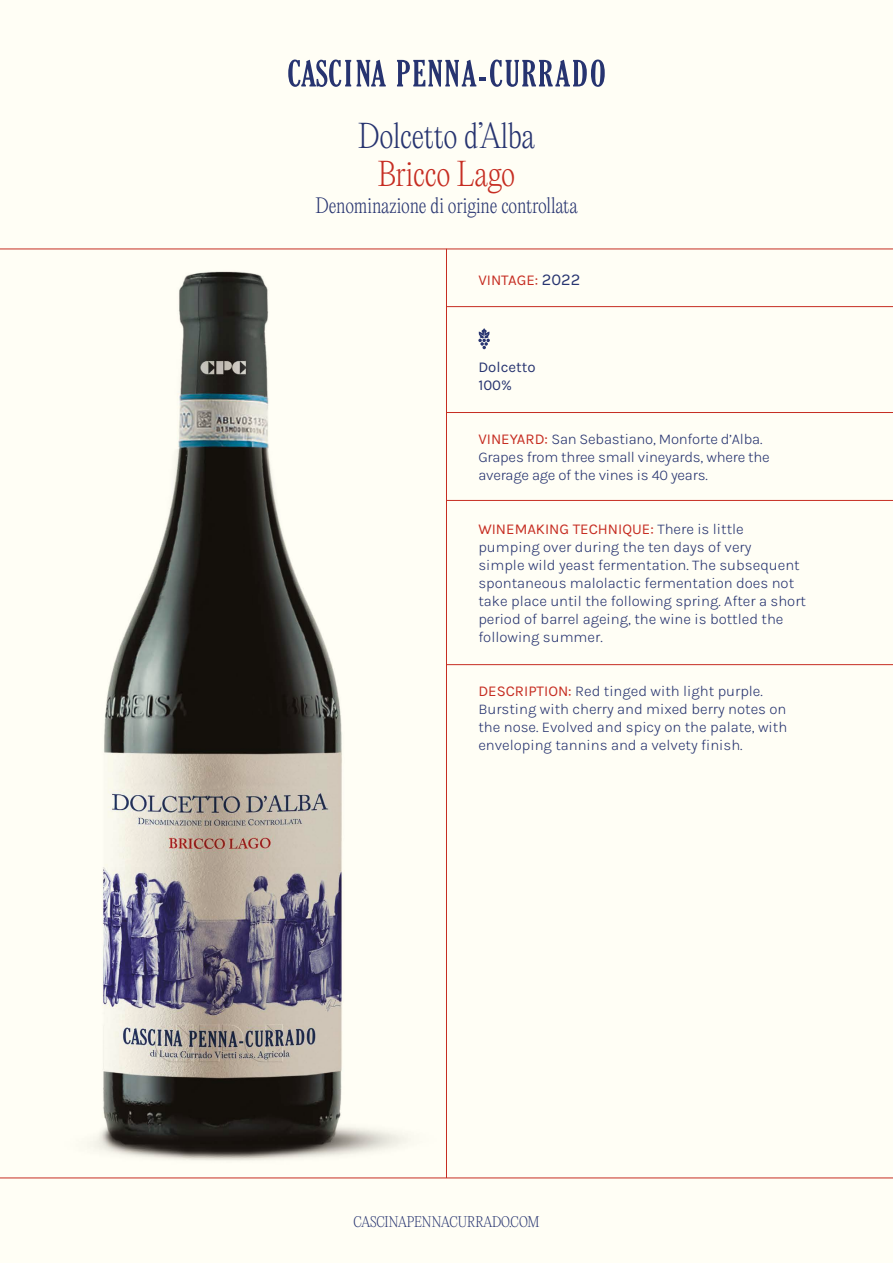
<style>
.page{position:relative;width:893px;height:1263px;background:#fffef5}
.page>*{position:absolute;margin:0;border:0;box-sizing:border-box;transform-origin:0 0}
.t1{font:200 31.5px "PP Editorial New";letter-spacing:-.005em;color:#273470}
.t2{font:200 31.5px "PP Editorial New";letter-spacing:-.005em;color:#c62d22}
.t3{font:200 19.5px "PP Editorial New";letter-spacing:-.01em;color:#273470}
.t4{font:300 15px/18px "Karla";color:#273470}
.t5{font:15px/18px "Karla";color:#273470}
.t6{font:15px "Karla";color:#c62d22}
.t7{font:200 13.5px "PP Editorial New";color:#273470}
.s1{font-size:16.5px;color:#273470}
.s2{font-weight:400;color:#c62d22}
</style>
<div class="page">
<svg style="left:478px;top:328px;width:12px;height:21px"></svg>
<img style="left:0;top:250px;width:447px;height:928px">
<hr style="left:446px;top:412px;width:447px;height:1px;background:#c62d22">
<hr style="left:446px;top:500px;width:447px;height:1px;background:#c62d22">
<hr style="left:446px;top:664px;width:447px;height:1px;background:#c62d22">
<svg style="left:288px;top:60px;width:63px;height:27px"></svg>
<svg style="left:357px;top:60px;width:29px;height:27px"></svg>
<svg style="left:397px;top:60px;width:208px;height:27px"></svg>
<hr style="left:0;top:249px;width:893px;height:1px;background:#c62d22">
<hr style="left:447px;top:306px;width:446px;height:1px;background:#c62d22">
<hr style="left:0;top:1178px;width:893px;height:1px;background:#c62d22">
<h1 class="t1" style="left:358px;top:115px;width:178px">Dolcetto d’Alba</h1>
<h1 class="t2" style="left:378px;top:152px;width:139px">Bricco Lago</h1>
<h2 class="t3" style="left:315px;top:192px;width:264px">Denominazione di origine controllata</h2>
<p class="t6" style="left:478px;top:270px;width:103px">VINTAGE: <span class="s1">2022</span></p>
<p class="t5" style="left:478px;top:357px;width:59px">Dolcetto<br>100%</p>
<p class="t4" style="left:478px;top:429px;width:293px"><span class="s2">VINEYARD:</span> San Sebastiano, Monforte d’Alba.<br>Grapes from three small vineyards, where the average age of the vines is 40 years.</p>
<p class="t4" style="left:478px;top:519px;width:329px"><span class="s2">WINEMAKING TECHNIQUE:</span> There is little pumping over during the ten days of very<br>simple wild yeast fermentation. The subsequent spontaneous malolactic fermentation does not take place until the following spring. After a short period of barrel ageing, the wine is bottled the following summer.</p>
<p class="t4" style="left:478px;top:681px;width:310px"><span class="s2">DESCRIPTION:</span> Red tinged with light purple.<br>Bursting with cherry and mixed berry notes on the nose. Evolved and spicy on the palate, with enveloping tannins and a velvety finish.</p>
<p class="t7" style="left:353px;top:1213px;width:188px">CASCINAPENNACURRADO.COM</p>
</div>
